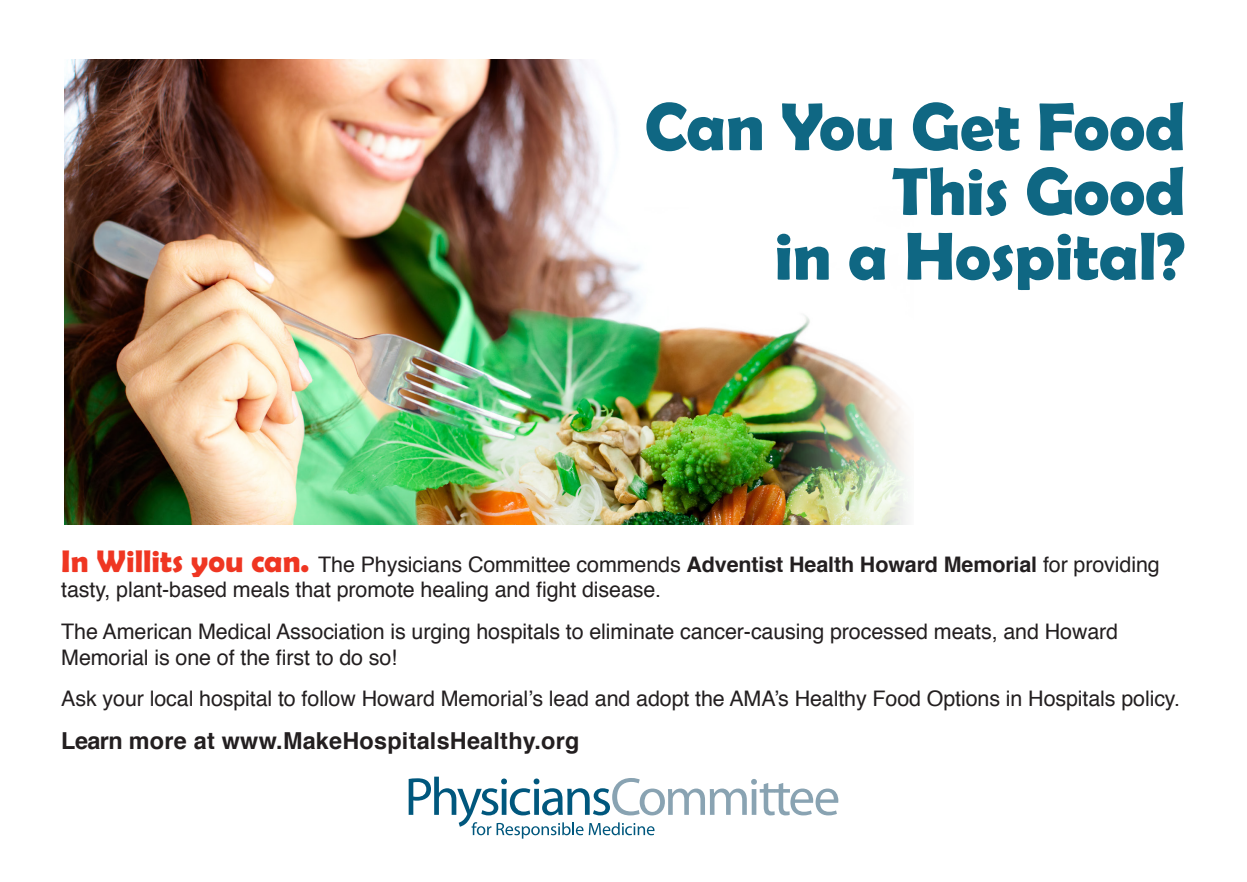
<style>
.page{position:relative;width:1247px;height:882px;background:#fff}
.page>*{position:absolute;margin:0;border:0;box-sizing:border-box;transform-origin:0 0}
.t1{font:600 68.25px/64.8px "Berlin Sans";letter-spacing:-.005em;color:#0f6783;text-align:right}
.t2{font:700 23.45px "Helvetica";letter-spacing:.01em;color:#231f20}
.t3{font:21.35px/25.7px "Helvetica";letter-spacing:-.005em;color:#231f20}
.s1{font-family:"Berlin Sans";font-weight:600;font-size:31.5px;color:#ef3622}
.s2{font-weight:700}
</style>
<div class="page">
<img style="left:64px;top:59px;width:843px;height:466px">
<svg style="left:408px;top:777px;width:430px;height:62px"></svg>
<p class="t1" style="left:644px;top:93px;width:542px">Can You Get Food<br>This Good</p>
<p class="t1" style="left:774px;top:223px;width:412px">in a Hospital?</p>
<p class="t3" style="left:61px;top:552px;width:1099px"><span class="s1">In Willits you can.</span> The Physicians Committee commends <span class="s2">Adventist Health Howard Memorial</span> for providing tasty, plant-based meals that promote healing and fight disease.</p>
<p class="t3" style="left:61px;top:619px;width:1058px">The American Medical Association is urging hospitals to eliminate cancer-causing processed meats, and Howard<br>Memorial is one of the first to do so!</p>
<p class="t3" style="left:61px;top:686px;width:1119px">Ask your local hospital to follow Howard Memorial’s lead and adopt the AMA’s Healthy Food Options in Hospitals policy.</p>
<p class="t2" style="left:61px;top:722px;width:519px">Learn more at www.MakeHospitalsHealthy.org</p>
</div>
